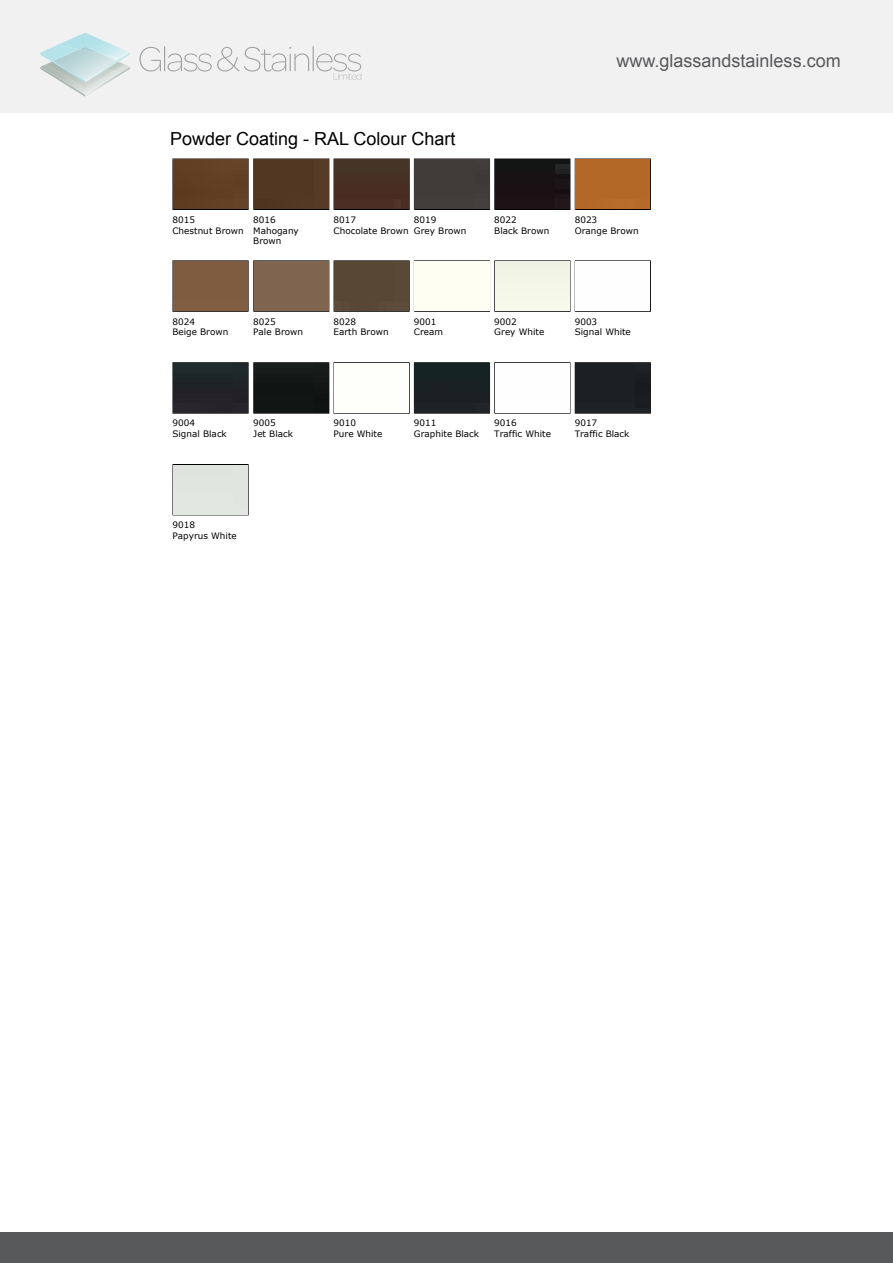
<style>
.page{position:relative;width:893px;height:1263px;background:#fff}
.page>*{position:absolute;margin:0;border:0;box-sizing:border-box;transform-origin:0 0}
.t1{font:18px "Arial";color:#000}
.t2{font:18px "Arial";color:#58595b}
.t3{font:15.75px "Times New Roman";color:#000}
.t4{font:8.85px/10.8px "Verdana";color:#000}
</style>
<div class="page">
<div style="left:0;top:0;width:893px;height:113px;background:#f1f1f2"></div>
<svg style="left:40px;top:33px;width:90px;height:63px"></svg>
<svg style="left:139px;top:46px;width:222px;height:34px"></svg>
<div style="left:0;top:1232px;width:893px;height:31px;background:#58595b"></div>
<svg style="left:172px;top:159px;width:479px;height:51px;background:#4b392e"></svg>
<div style="left:576px;top:160px;width:74px;height:49px;background:#b36827"></div>
<svg style="left:172px;top:260px;width:479px;height:52px"></svg>
<img style="left:576px;top:261px;width:74px;height:50px">
<svg style="left:172px;top:362px;width:479px;height:52px"></svg>
<div style="left:576px;top:363px;width:74px;height:50px;background:#1c1f24"></div>
<svg style="left:172px;top:464px;width:77px;height:51px"></svg>
<div style="left:173px;top:465px;width:75px;height:49px;background:#e0e5df"></div>
<h1 class="t1" style="left:170px;top:127px;width:287px">Powder Coating - RAL Colour Chart</h1>
<h2 class="t3" style="left:120px;top:128px;width:273px">Lynx Powder Coating - RAL Colour Chart</h2>
<h1 class="t2" style="left:617px;top:49px;width:226px">www.glassandstainless.com</h1>
<p class="t4" style="left:172px;top:214px;width:73px">8015<br>Chestnut Brown</p>
<p class="t4" style="left:253px;top:214px;width:47px">8016<br>Mahogany<br>Brown</p>
<p class="t4" style="left:334px;top:214px;width:77px">8017<br>Chocolate Brown</p>
<p class="t4" style="left:414px;top:214px;width:54px">8019<br>Grey Brown</p>
<p class="t4" style="left:494px;top:214px;width:57px">8022<br>Black Brown</p>
<p class="t4" style="left:575px;top:214px;width:65px">8023<br>Orange Brown</p>
<p class="t4" style="left:172px;top:316px;width:57px">8024<br>Beige Brown</p>
<p class="t4" style="left:253px;top:316px;width:51px">8025<br>Pale Brown</p>
<p class="t4" style="left:334px;top:316px;width:57px">8028<br>Earth Brown</p>
<p class="t4" style="left:414px;top:316px;width:31px">9001<br>Cream</p>
<p class="t4" style="left:494px;top:316px;width:52px">9002<br>Grey White</p>
<p class="t4" style="left:575px;top:316px;width:58px">9003<br>Signal White</p>
<p class="t4" style="left:172px;top:417px;width:56px">9004<br>Signal Black</p>
<p class="t4" style="left:253px;top:417px;width:41px">9005<br>Jet Black</p>
<p class="t4" style="left:334px;top:417px;width:50px">9010<br>Pure White</p>
<p class="t4" style="left:414px;top:417px;width:67px">9011<br>Graphite Black</p>
<p class="t4" style="left:494px;top:417px;width:58px">9016<br>Traffic White</p>
<p class="t4" style="left:575px;top:417px;width:56px">9017<br>Traffic Black</p>
<p class="t4" style="left:172px;top:519px;width:66px">9018<br>Papyrus White</p>
</div>
